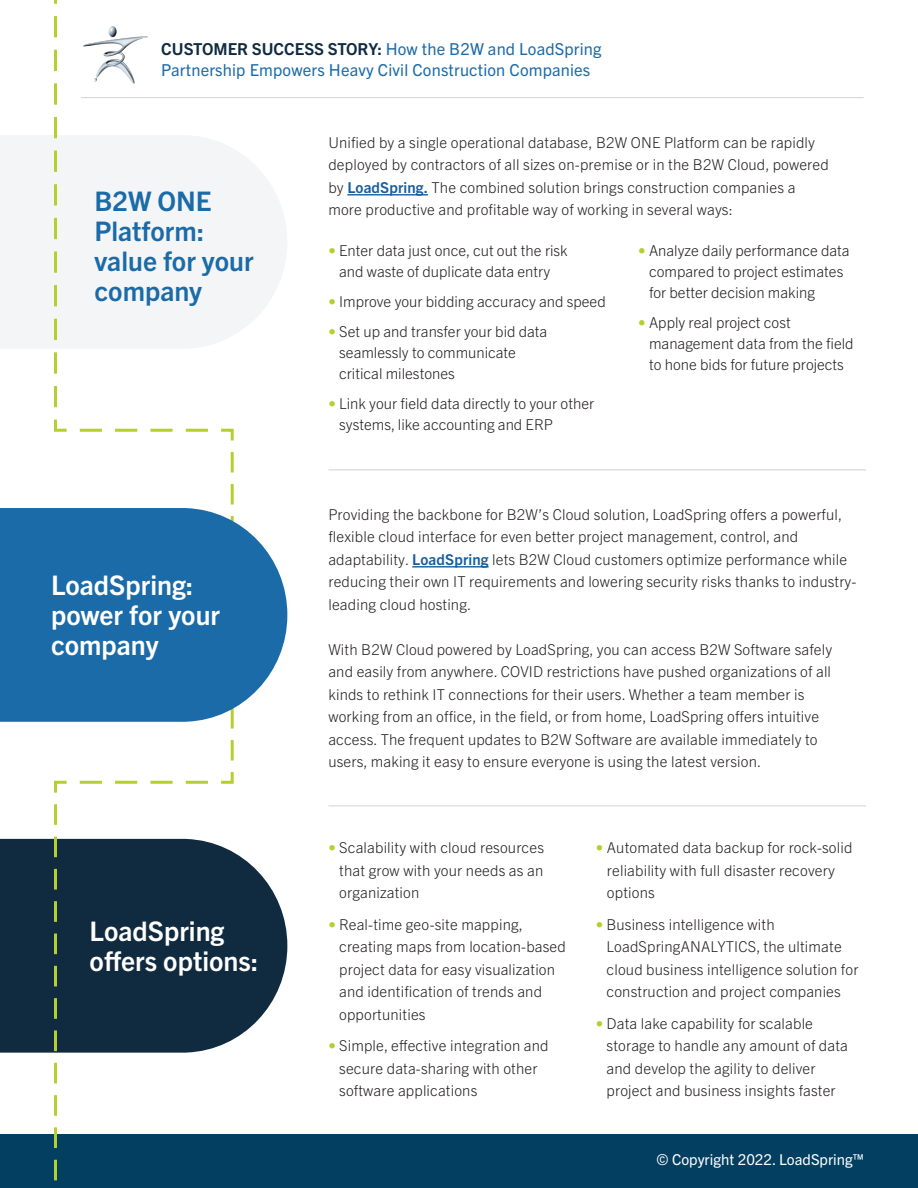
<style>
.page{position:relative;width:918px;height:1188px;background:#fff}
.page>*{position:absolute;margin:0;border:0;box-sizing:border-box;transform-origin:0 0}
.t1{font:700 27px/30px "Trade Gothic Next LT Pro";color:#fff}
.t2{font:700 27px/30px "Trade Gothic Next LT Pro";color:#1b6ba8}
.t3{font:16.5px/21px "Trade Gothic Next LT Pro";letter-spacing:.01em;color:#1c6ba8}
.t4{font:300 15px/22.5px "Trade Gothic Next LT Pro";letter-spacing:.01em;color:#231f20}
.t5{font:15px "Trade Gothic Next LT Pro";color:#fff}
.s1{font-weight:700;color:#102a40}
.s2{font-weight:700;color:#175d9e}
.s3{font-family:"Helvetica Neue";font-style:italic;color:#b6cf2e}
</style>
<div class="page">
<div style="left:0;top:1134px;width:918px;height:54px;background:#033f60"></div>
<svg style="left:0;top:839px;width:287px;height:214px;fill:#102a40"></svg>
<hr style="left:81px;top:97px;width:783px;height:1px;background:#d1d3d4">
<hr style="left:328px;top:470px;width:538px;height:1px;background:#d1d3d4">
<hr style="left:328px;top:806px;width:538px;height:1px;background:#d1d3d4">
<svg style="left:0;top:135px;width:287px;height:213px;fill:#f4f5f6"></svg>
<svg style="left:52px;top:0;width:183px;height:1181px"></svg>
<svg style="left:0;top:508px;width:287px;height:214px;background:#2b76ae"></svg>
<hr style="left:347px;top:195px;width:81px;height:1px;background:#175d9e">
<hr style="left:412px;top:567px;width:77px;height:1px;background:#175d9e">
<p class="t3" style="left:161px;top:37px;width:442px"><span class="s1">CUSTOMER SUCCESS STORY:</span> How the B2W and LoadSpring<br>Partnership Empowers Heavy Civil Construction Companies</p>
<p class="t2" style="left:94px;top:185px;width:161px">B2W ONE<br>Platform: value for your company</p>
<p class="t1" style="left:51px;top:569px;width:171px">LoadSpring: power for your company</p>
<p class="t1" style="left:90px;top:915px;width:170px">LoadSpring offers options:</p>
<p class="t4" style="left:328px;top:130px;width:502px">Unified by a single operational database, B2W ONE Platform can be rapidly deployed by contractors of all sizes on-premise or in the B2W Cloud, powered by <span class="s2">LoadSpring.</span> The combined solution brings construction companies a more productive and profitable way of working in several ways:</p>
<p class="t4" style="left:328px;top:239px;width:241px;line-height:21px;text-align:center"><span class="s3">•</span> Enter data just once, cut out the risk and waste of duplicate data entry</p>
<p class="t4" style="left:328px;top:290px;width:279px"><span class="s3">•</span> Improve your bidding accuracy and speed</p>
<p class="t4" style="left:339px;top:320px;width:210px;line-height:21px;text-indent:-11px"><span class="s3">•</span> Set up and transfer your bid data seamlessly to communicate critical milestones</p>
<p class="t4" style="left:339px;top:392px;width:256px;line-height:21px;text-indent:-11px"><span class="s3">•</span> Link your field data directly to your other systems, like accounting and ERP</p>
<p class="t4" style="left:649px;top:239px;width:202px;line-height:21px;text-indent:-11px"><span class="s3">•</span> Analyze daily performance data compared to project estimates for better decision making</p>
<p class="t4" style="left:649px;top:311px;width:206px;line-height:21px;text-indent:-11px"><span class="s3">•</span> Apply real project cost management data from the field to hone bids for future projects</p>
<p class="t4" style="left:328px;top:502px;width:530px">Providing the backbone for B2W’s Cloud solution, LoadSpring offers a powerful, flexible cloud interface for even better project management, control, and adaptability. <span class="s2">LoadSpring</span> lets B2W Cloud customers optimize performance while reducing their own IT requirements and lowering security risks thanks to industry&shy;leading cloud hosting.</p>
<p class="t4" style="left:328px;top:637px;width:505px">With B2W Cloud powered by LoadSpring, you can access B2W Software safely and easily from anywhere. COVID restrictions have pushed organizations of all kinds to rethink IT connections for their users. Whether a team member is working from an office, in the field, or from home, LoadSpring offers intuitive access. The frequent updates to B2W Software are available immediately to users, making it easy to ensure everyone is using the latest version.</p>
<p class="t4" style="left:339px;top:835px;width:206px;text-align:justify;text-indent:-11px"><span class="s3">•</span> Scalability with cloud resources that grow with your needs as an organization</p>
<p class="t4" style="left:339px;top:912px;width:228px;text-indent:-11px"><span class="s3">•</span> Real-time geo-site mapping, creating maps from location-based project data for easy visualization and identification of trends and opportunities</p>
<p class="t4" style="left:339px;top:1033px;width:211px;text-indent:-11px"><span class="s3">•</span> Simple, effective integration and secure data-sharing with other software applications</p>
<p class="t4" style="left:607px;top:835px;width:247px;text-indent:-11px"><span class="s3">•</span> Automated data backup for rock-solid reliability with full disaster recovery options</p>
<p class="t4" style="left:607px;top:912px;width:253px;text-indent:-11px"><span class="s3">•</span> Business intelligence with LoadSpringANALYTICS, the ultimate cloud business intelligence solution for construction and project companies</p>
<p class="t4" style="left:607px;top:1011px;width:243px;text-indent:-11px"><span class="s3">•</span> Data lake capability for scalable storage to handle any amount of data and develop the agility to deliver project and business insights faster</p>
<p class="t5" style="left:656px;top:1149px;width:209px">© Copyright 2022. LoadSpring™</p>
</div>
